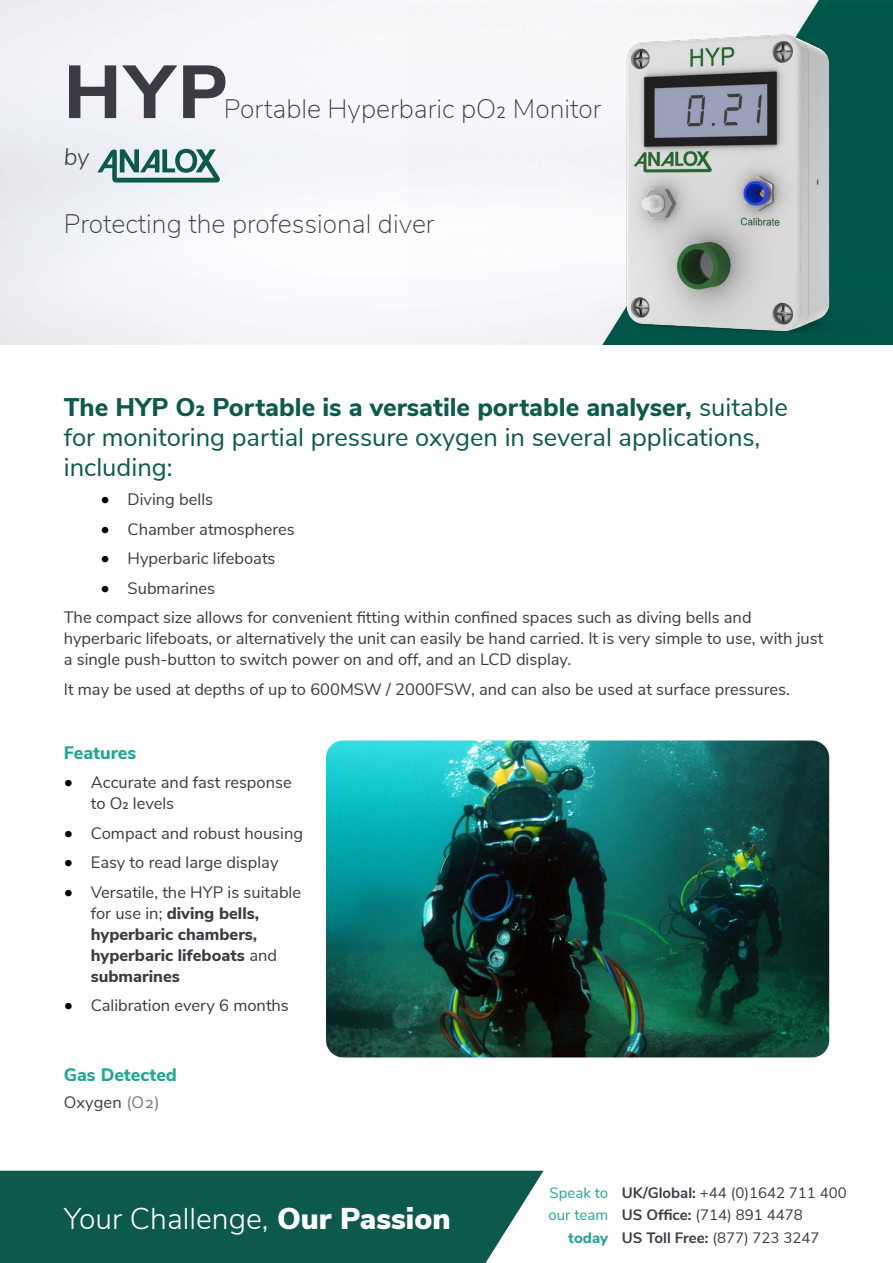
<style>
.page{position:relative;width:893px;height:1263px;background:#fff}
.page>*{position:absolute;margin:0;border:0;box-sizing:border-box;transform-origin:0 0}
.t1{font:800 74.7px "Nunito Sans";color:#3b3c43}
.t2{font:300 30px "Nunito Sans";color:#fff}
.t3{font:200 26.7px "Nunito Sans";color:#3b3c43}
.t4{font:25.5px/30px "Nunito Sans";color:#0d5a4d}
.t5{font:italic 300 24px "Nunito Sans";color:#3b3c43}
.t6{font:800 18px "Nunito Sans";color:#21a795}
.t7{font:16.5px/21px "Nunito Sans";color:#3b3c43}
.t8{font:800 16.5px/21px "Nunito Sans";color:#3b3c43}
.t9{font:15px/22.5px "Nunito Sans";color:#3b3c43}
.t10{font:15px/22.5px "Nunito Sans";color:#21a795}
.t11{font:800 15px "Nunito Sans";color:#21a795}
.s1{font-weight:800}
.s2{font-size:18px;color:#000}
.s3{font-weight:400;font-size:18px;color:#000}
.s4{font-weight:400}
.s5{color:#76777b}
.s6{font-weight:900}
.s7{font-weight:700}
</style>
<div class="page">
<img style="left:0;top:0;width:893px;height:344px">
<img style="left:407px;top:5px;width:486px;height:339px">
<img style="left:326px;top:740px;width:503px;height:317px">
<svg style="left:97px;top:149px;width:123px;height:34px;background:#85aaa6"></svg>
<div style="left:0;top:1171px;width:544px;height:92px;background:#0d5a4d"></div>
<h1 class="t1" style="left:64px;top:37px;width:166px">HYP</h1>
<h3 class="t3" style="left:224px;top:89px;width:379px">Portable Hyperbaric pO2 Monitor</h3>
<h3 class="t5" style="left:64px;top:139px;width:27px">by</h3>
<h3 class="t3" style="left:64px;top:204px;width:372px">Protecting the professional diver</h3>
<h3 class="t4" style="left:64px;top:390px;width:726px"><span class="s1">The HYP O2 Portable is a versatile portable analyser,</span> suitable for monitoring partial pressure oxygen in several applications, including:</h3>
<p class="t7" style="left:101px;top:488px;width:114px"><span class="s2">•</span> Diving bells</p>
<p class="t7" style="left:101px;top:518px;width:196px"><span class="s2">•</span> Chamber atmospheres</p>
<p class="t7" style="left:101px;top:547px;width:176px"><span class="s2">•</span> Hyperbaric lifeboats</p>
<p class="t7" style="left:64px;top:572px;width:689px;line-height:29.5px;text-indent:37px"><span class="s2">•</span> Submarines<br>The compact size allows for convenient fitting within confined spaces such as diving bells and</p>
<p class="t7" style="left:64px;top:627px;width:761px">hyperbaric lifeboats, or alternatively the unit can easily be hand carried. It is very simple to use, with just a single push-button to switch power on and off, and an LCD display.</p>
<p class="t7" style="left:64px;top:678px;width:727px">It may be used at depths of up to 600MSW / 2000FSW, and can also be used at surface pressures.</p>
<p class="t6" style="left:64px;top:739px;width:74px">Features</p>
<p class="t7" style="left:91px;top:771px;width:202px;text-indent:-27px"><span class="s2">•</span> Accurate and fast response to O2 levels</p>
<p class="t7" style="left:64px;top:821px;width:241px"><span class="s2">•</span> Compact and robust housing</p>
<p class="t7" style="left:64px;top:851px;width:216px"><span class="s2">•</span> Easy to read large display</p>
<p class="t8" style="left:91px;top:880px;width:212px;text-indent:-27px"><span class="s3">•</span> <span class="s4">Versatile, the HYP is suitable for use in;</span> diving bells, hyperbaric chambers, hyperbaric lifeboats <span class="s4">and </span>submarines</p>
<p class="t7" style="left:64px;top:994px;width:227px"><span class="s2">•</span> Calibration every 6 months</p>
<p class="t6" style="left:64px;top:1062px;width:115px">Gas Detected</p>
<p class="t7" style="left:64px;top:1090px;width:97px">Oxygen <span class="s5">(O2)</span></p>
<h2 class="t2" style="left:64px;top:1196px;width:388px">Your Challenge, <span class="s6">Our Passion</span></h2>
<p class="t10" style="left:549px;top:1180px;width:61px">Speak to our team</p>
<p class="t11" style="left:568px;top:1226px;width:42px">today</p>
<p class="t9" style="left:622px;top:1180px;width:226px"><span class="s7">UK/Global:</span> +44 (0)1642 711 400<br><span class="s7">US Office:</span> (714) 891 4478<br><span class="s7">US Toll Free:</span> (877) 723 3247</p>
</div>
